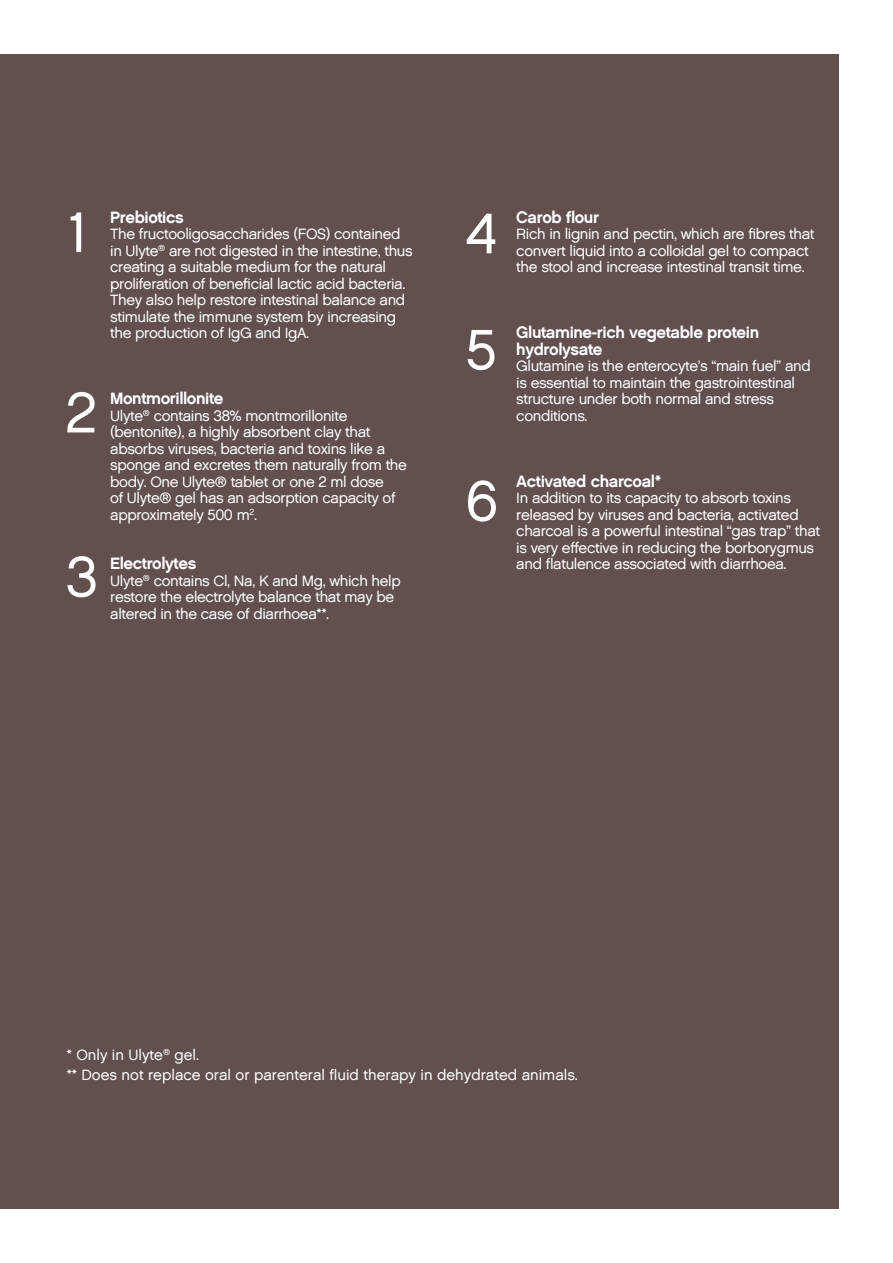
<style>
.page{position:relative;width:893px;height:1263px;background:#fff}
.page>*{position:absolute;margin:0;border:0;box-sizing:border-box;transform-origin:0 0}
.t1{font:57px/116.2px "Chalet London Nineteen Sixty";color:#fff}
.t2{font:16.5px/16.5px "Chalet New York Nineteen Sixty";letter-spacing:-.025em;color:#fff}
.t3{font:15px/16.5px "Chalet London Nineteen Sixty";letter-spacing:-.025em;color:#fff}
.t4{font:15px/19.8px "Chalet London Nineteen Sixty";color:#fff}
</style>
<div class="page">
<div style="left:0;top:54px;width:839px;height:1155px;background:#61504e"></div>
<h1 class="t1" style="left:69px;top:174px;width:21px">1</h1>
<p class="t2" style="left:110px;top:209px;width:75px">Prebiotics</p>
<p class="t3" style="left:110px;top:226px;width:304px">The fructooligosaccharides (FOS) contained in Ulyte<sup>®</sup> are not digested in the intestine, thus creating a suitable medium for the natural proliferation of beneficial lactic acid bacteria.<br>They also help restore intestinal balance and stimulate the immune system by increasing the production of IgG and IgA.</p>
<h1 class="t1" style="left:65px;top:354px;width:33px">2</h1>
<h1 class="t1" style="left:65px;top:518px;width:34px">3</h1>
<p class="t2" style="left:110px;top:390px;width:115px">Montmorillonite</p>
<p class="t3" style="left:110px;top:407px;width:298px">Ulyte<sup>®</sup> contains 38% montmorillonite (bentonite), a highly absorbent clay that absorbs viruses, bacteria and toxins like a sponge and excretes them naturally from the body. One Ulyte® tablet or one 2 ml dose<br>of Ulyte® gel has an adsorption capacity of approximately 500 m<sup>2</sup>.</p>
<p class="t2" style="left:110px;top:555px;width:88px">Electrolytes</p>
<p class="t3" style="left:110px;top:572px;width:292px">Ulyte<sup>®</sup> contains Cl, Na, K and Mg, which help restore the electrolyte balance that may be altered in the case of diarrhoea**.</p>
<h1 class="t1" style="left:465px;top:175px;width:33px">4<br>5</h1>
<p class="t2" style="left:516px;top:209px;width:84px">Carob flour</p>
<p class="t3" style="left:516px;top:226px;width:300px">Rich in lignin and pectin, which are fibres that convert liquid into a colloidal gel to compact the stool and increase intestinal transit time.</p>
<p class="t2" style="left:516px;top:324px;width:244px">Glutamine-rich vegetable protein hydrolysate</p>
<p class="t3" style="left:516px;top:358px;width:296px">Glutamine is the enterocyte’s “main fuel” and is essential to maintain the gastrointestinal structure under both normal and stress conditions.</p>
<h1 class="t1" style="left:465px;top:443px;width:34px">6</h1>
<p class="t2" style="left:516px;top:473px;width:146px">Activated charcoal*</p>
<p class="t3" style="left:516px;top:490px;width:305px">In addition to its capacity to absorb toxins released by viruses and bacteria, activated charcoal is a powerful intestinal “gas trap” that is very effective in reducing the borborygmus and flatulence associated with diarrhoea.</p>
<p class="t4" style="left:67px;top:1045px;width:513px">* Only in Ulyte<sup>®</sup> gel.<br>** Does not replace oral or parenteral fluid therapy in dehydrated animals.</p>
</div>
